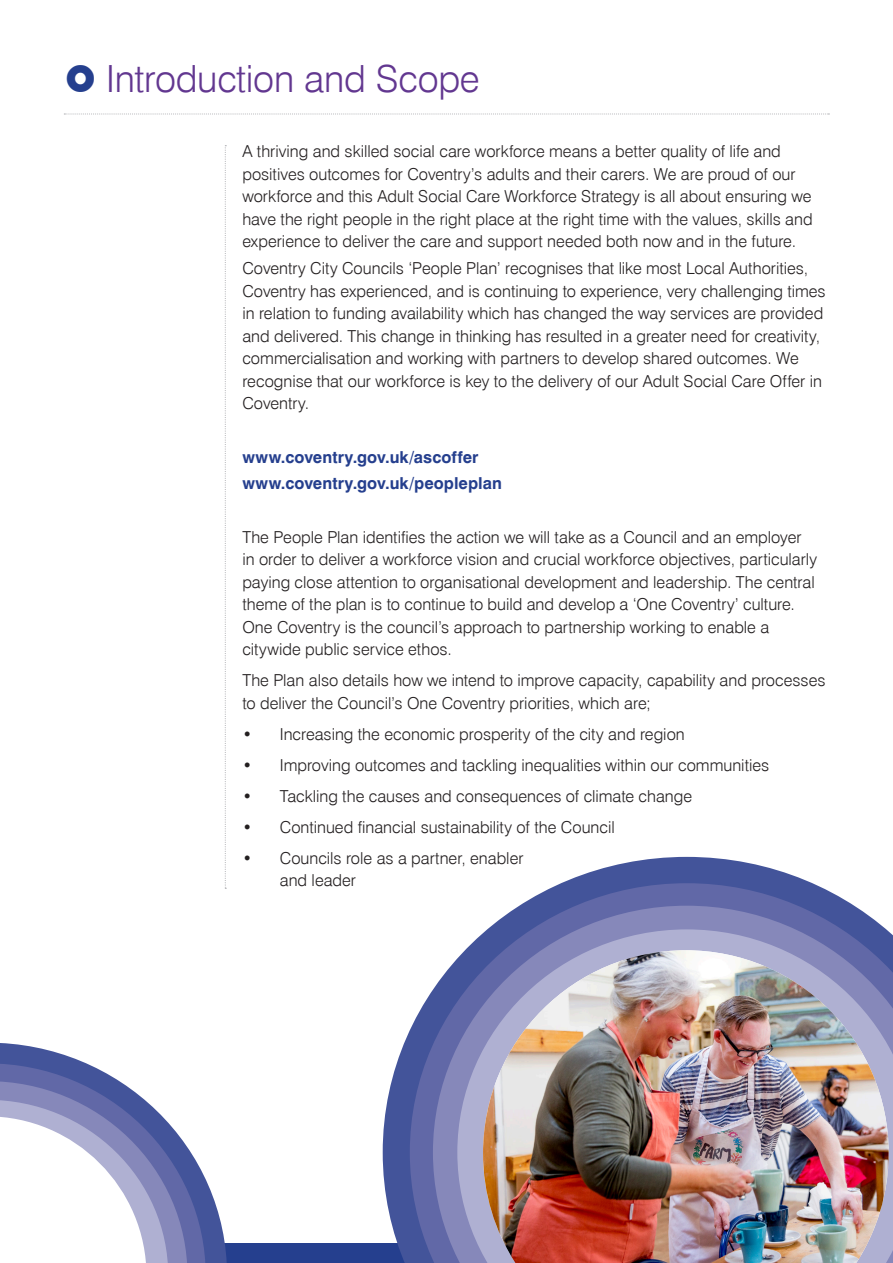
<style>
.page{position:relative;width:893px;height:1263px;background:#fff}
.page>*{position:absolute;margin:0;border:0;box-sizing:border-box;transform-origin:0 0}
.t1{font:300 37.5px "Swiss 721 BT";letter-spacing:-.005em;color:#623790}
.Body_Copy_Bold_Circl{font:300 16.5px/22.5px "Swiss 721 BT";color:#231f20}
.BODY_COPY_H{font:300 16.5px/22.5px "Swiss 721 BT";color:#231f20}
.Body_Copy_Bold_Circl-2{font:700 16.5px "Swiss 721 BT";letter-spacing:.005em;color:#253f8e}
</style>
<div class="page">
<div style="left:0;top:1243px;width:893px;height:20px;background:#253f8e"></div>
<svg style="left:64px;top:114px;width:765px;height:1px"></svg>
<svg style="left:225px;top:145px;width:1px;height:744px"></svg>
<svg style="left:0;top:1043px;width:227px;height:220px"></svg>
<svg style="left:0;top:1063px;width:206px;height:200px"></svg>
<svg style="left:383px;top:857px;width:429px;height:406px"></svg>
<svg style="left:410px;top:883px;width:445px;height:380px"></svg>
<svg style="left:433px;top:906px;width:453px;height:357px"></svg>
<svg style="left:457px;top:929px;width:436px;height:334px;background:#898dbd"></svg>
<img style="left:483px;top:950px;width:406px;height:313px">
<p class="t1" style="left:106px;top:56px;width:375px">Introduction and Scope</p>
<p class="Body_Copy_Bold_Circl" style="left:242px;top:140px;width:572px">A thriving and skilled social care workforce means a better quality of life and positives outcomes for Coventry’s adults and their carers. We are proud of our workforce and this Adult Social Care Workforce Strategy is all about ensuring we have the right people in the right place at the right time with the values, skills and experience to deliver the care and support needed both now and in the future.</p>
<p class="Body_Copy_Bold_Circl" style="left:242px;top:257px;width:585px">Coventry City Councils ‘People Plan’ recognises that like most Local Authorities, Coventry has experienced, and is continuing to experience, very challenging times in relation to funding availability which has changed the way services are provided and delivered. This change in thinking has resulted in a greater need for creativity, commercialisation and working with partners to develop shared outcomes. We recognise that our workforce is key to the delivery of our Adult Social Care Offer in Coventry.</p>
<p class="Body_Copy_Bold_Circl-2" style="left:242px;top:447px;width:238px">www.coventry.gov.uk/ascoffer</p>
<p class="Body_Copy_Bold_Circl-2" style="left:242px;top:473px;width:261px">www.coventry.gov.uk/peopleplan</p>
<p class="BODY_COPY_H" style="left:242px;top:526px;width:576px">The People Plan identifies the action we will take as a Council and an employer in order to deliver a workforce vision and crucial workforce objectives, particularly paying close attention to organisational development and leadership. The central theme of the plan is to continue to build and develop a ‘One Coventry’ culture.<br>One Coventry is the council’s approach to partnership working to enable a citywide public service ethos.</p>
<p class="BODY_COPY_H" style="left:242px;top:669px;width:585px">The Plan also details how we intend to improve capacity, capability and processes to deliver the Council’s One Coventry priorities, which are;</p>
<p class="BODY_COPY_H" style="left:242px;top:723px;width:444px">• Increasing the economic prosperity of the city and region</p>
<p class="BODY_COPY_H" style="left:242px;top:754px;width:528px">• Improving outcomes and tackling inequalities within our communities</p>
<p class="BODY_COPY_H" style="left:242px;top:785px;width:451px">• Tackling the causes and consequences of climate change</p>
<p class="BODY_COPY_H" style="left:242px;top:816px;width:374px">• Continued financial sustainability of the Council</p>
<p class="BODY_COPY_H" style="left:280px;top:847px;width:245px;text-indent:-37px">• Councils role as a partner, enabler and leader</p>
</div>
